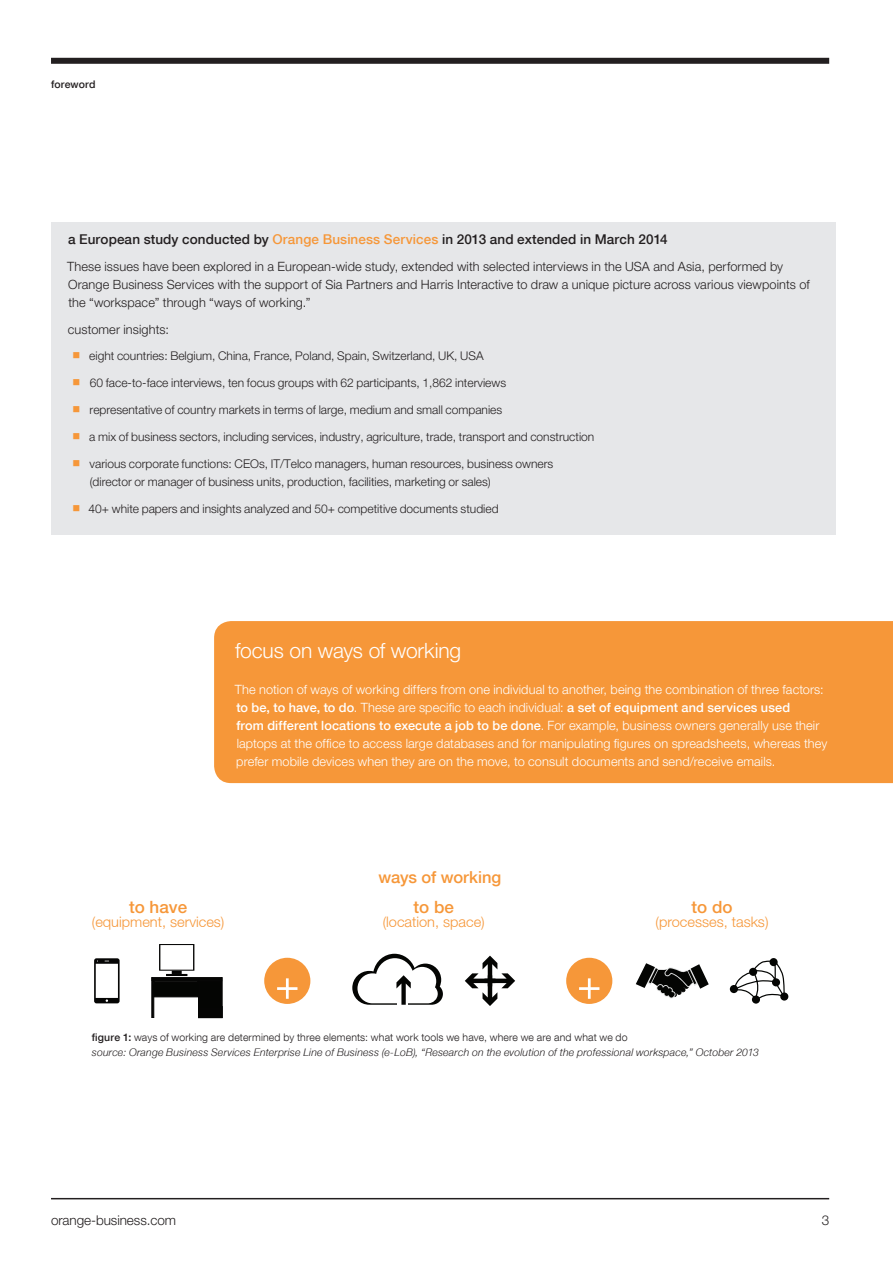
<style>
.page{position:relative;width:893px;height:1263px;background:#fff}
.page>*{position:absolute;margin:0;border:0;box-sizing:border-box;transform-origin:0 0}
.a_head_-_orange{font:300 21px "Helvetica Neue CE";letter-spacing:-.005em;color:#fff}
.t1{font:500 16.95px "Helvetica Neue";color:#f69739}
.diagram_titles{font:500 16.5px "Helvetica Neue CE";letter-spacing:-.005em;color:#f69739}
.t2{font:300 14.55px "Helvetica Neue";color:#f69739}
.b_head_-_black{font:500 13.5px "Helvetica Neue CE";letter-spacing:.01em;color:#231f20}
.body_copy_-_black{font:300 13.5px "Helvetica Neue CE";letter-spacing:-.005em;color:#231f20}
.body_copy{font:300 12.75px/18px "Helvetica Neue CE";letter-spacing:.01em;color:#fff}
.body_copy-2{font:300 12.75px/18px "Helvetica Neue CE";letter-spacing:.01em;color:#231f20}
.t3{font:300 12px/18px "Helvetica Neue CE";color:#231f20}
.photo_captions_light{font:italic 300 10.5px/14.2px "Helvetica Neue";letter-spacing:.015em;color:#231f20}
.photo_captions{font:500 10.5px "Helvetica Neue CE";letter-spacing:.015em;color:#231f20}
.s1{color:#f69739}
.s2{font-weight:500}
.s3{font-family:"Helvetica Neue CE";font-weight:500;font-style:normal}
.s4{font-style:normal}
</style>
<div class="page">
<hr style="left:51px;top:1198px;width:778px;height:1px;background:#231f20">
<div style="left:51px;top:58px;width:778px;height:6px;background:#231f20"></div>
<div style="left:51px;top:222px;width:785px;height:312px;background:#e6e7e9"></div>
<div style="left:214px;top:621px;width:679px;height:162px;background:#f69739"></div>
<div style="left:199px;top:981px;width:23px;height:37px;background:#050504"></div>
<div style="left:198px;top:981px;width:24px;height:37px;border:1px solid #050504"></div>
<div style="left:200px;top:983px;width:20px;height:7px;border:1px solid #040503;border-radius:2px"></div>
<hr style="left:152px;top:977px;width:70px;height:3px;background:#050504">
<svg style="left:220px;top:1006px;width:2px;height:12px"></svg>
<div style="left:152px;top:981px;width:2px;height:37px;background:#050504;border:1px solid #050504"></div>
<div style="left:154px;top:981px;width:44px;height:16px;background:#050504;border:1px solid #050504"></div>
<div style="left:154px;top:984px;width:44px;height:11px;border:1px solid #040503;border-radius:2px"></div>
<div style="left:200px;top:991px;width:20px;height:8px;border:1px solid #040503;border-radius:2px"></div>
<div style="left:200px;top:1000px;width:20px;height:7px;border:1px solid #040503;border-radius:2px"></div>
<svg style="left:159px;top:944px;width:35px;height:30px"></svg>
<hr style="left:166px;top:974px;width:21px;height:2px;background:#050504">
<svg style="left:94px;top:958px;width:26px;height:45px"></svg>
<svg style="left:352px;top:954px;width:91px;height:51px"></svg>
<svg style="left:465px;top:956px;width:50px;height:50px"></svg>
<div style="left:264px;top:958px;width:46px;height:46px;background:#f69739;border-radius:50%"></div>
<svg style="left:277px;top:978px;width:20px;height:21px"></svg>
<div style="left:566px;top:958px;width:46px;height:46px;background:#f69739;border-radius:50%"></div>
<svg style="left:579px;top:978px;width:20px;height:21px"></svg>
<svg style="left:733px;top:960px;width:53px;height:41px"></svg>
<div style="left:730px;top:985px;width:8px;height:8px;background:#040503;border-radius:50%"></div>
<div style="left:752px;top:995px;width:8px;height:9px;background:#040503;border-radius:50%"></div>
<div style="left:780px;top:992px;width:8px;height:8px;background:#040503;border-radius:50%"></div>
<div style="left:772px;top:978px;width:8px;height:8px;background:#040503;border-radius:50%"></div>
<div style="left:769px;top:958px;width:9px;height:8px;background:#040503;border-radius:50%"></div>
<div style="left:749px;top:968px;width:8px;height:8px;background:#040503;border-radius:50%"></div>
<svg style="left:636px;top:963px;width:73px;height:35px"></svg>
<p class="photo_captions" style="left:51px;top:78px;width:46px">foreword</p>
<p class="b_head_-_black" style="left:68px;top:231px;width:601px">a European study conducted by <span class="s1">Orange Business Services</span> in 2013 and extended in March 2014</p>
<p class="body_copy-2" style="left:67px;top:257px;width:744px">These issues have been explored in a European-wide study, extended with selected interviews in the USA and Asia, performed by<br>Orange Business Services with the support of Sia Partners and Harris Interactive to draw a unique picture across various viewpoints of the “workspace” through “ways of working.”</p>
<p class="body_copy-2" style="left:68px;top:320px;width:102px">customer insights:</p>
<p class="t3" style="left:89px;top:347px;width:396px">eight countries: Belgium, China, France, Poland, Spain, Switzerland, UK, USA</p>
<p class="t3" style="left:90px;top:374px;width:418px">60 face-to-face interviews, ten focus groups with 62 participants, 1,862 interviews</p>
<p class="t3" style="left:90px;top:401px;width:414px">representative of country markets in terms of large, medium and small companies</p>
<p class="t3" style="left:89px;top:428px;width:507px">a mix of business sectors, including services, industry, agriculture, trade, transport and construction</p>
<p class="t3" style="left:90px;top:455px;width:465px">various corporate functions: CEOs, IT/Telco managers, human resources, business owners (director or manager of business units, production, facilities, marketing or sales)</p>
<p class="t3" style="left:89px;top:500px;width:411px">40+ white papers and insights analyzed and 50+ competitive documents studied</p>
<p class="a_head_-_orange" style="left:235px;top:637px;width:227px">focus on ways of working</p>
<p class="body_copy" style="left:235px;top:680px;width:594px">The notion of ways of working differs from one individual to another, being the combination of three factors: <span class="s2">to be, to have, to do</span>. These are specific to each individual: <span class="s2">a set of equipment and services used<br>from different locations to execute a job to be done</span>. For example, business owners generally use their laptops at the office to access large databases and for manipulating figures on spreadsheets, whereas they prefer mobile devices when they are on the move, to consult documents and send/receive emails.</p>
<p class="t1" style="left:129px;top:897px;width:59px">to have</p>
<p class="t2" style="left:92px;top:912px;width:134px">(equipment, services)</p>
<p class="diagram_titles" style="left:379px;top:867px;width:124px">ways of working</p>
<p class="t1" style="left:414px;top:897px;width:42px">to be</p>
<p class="t2" style="left:383px;top:912px;width:104px">(location, space)</p>
<p class="t1" style="left:692px;top:897px;width:42px">to do</p>
<p class="t2" style="left:656px;top:912px;width:114px">(processes, tasks)</p>
<p class="photo_captions_light" style="left:92px;top:1030px;width:669px"><span class="s3">figure 1:</span> <span class="s4">ways of working are determined by three elements: what work tools we have, where we are and what we do<br></span>source: Orange Business Services Enterprise Line of Business (e-LoB), “Research on the evolution of the professional workspace,” October 2013</p>
<p class="body_copy_-_black" style="left:51px;top:1212px;width:127px">orange-business.com</p>
<p class="body_copy_-_black" style="left:822px;top:1212px;width:9px">3</p>
</div>
